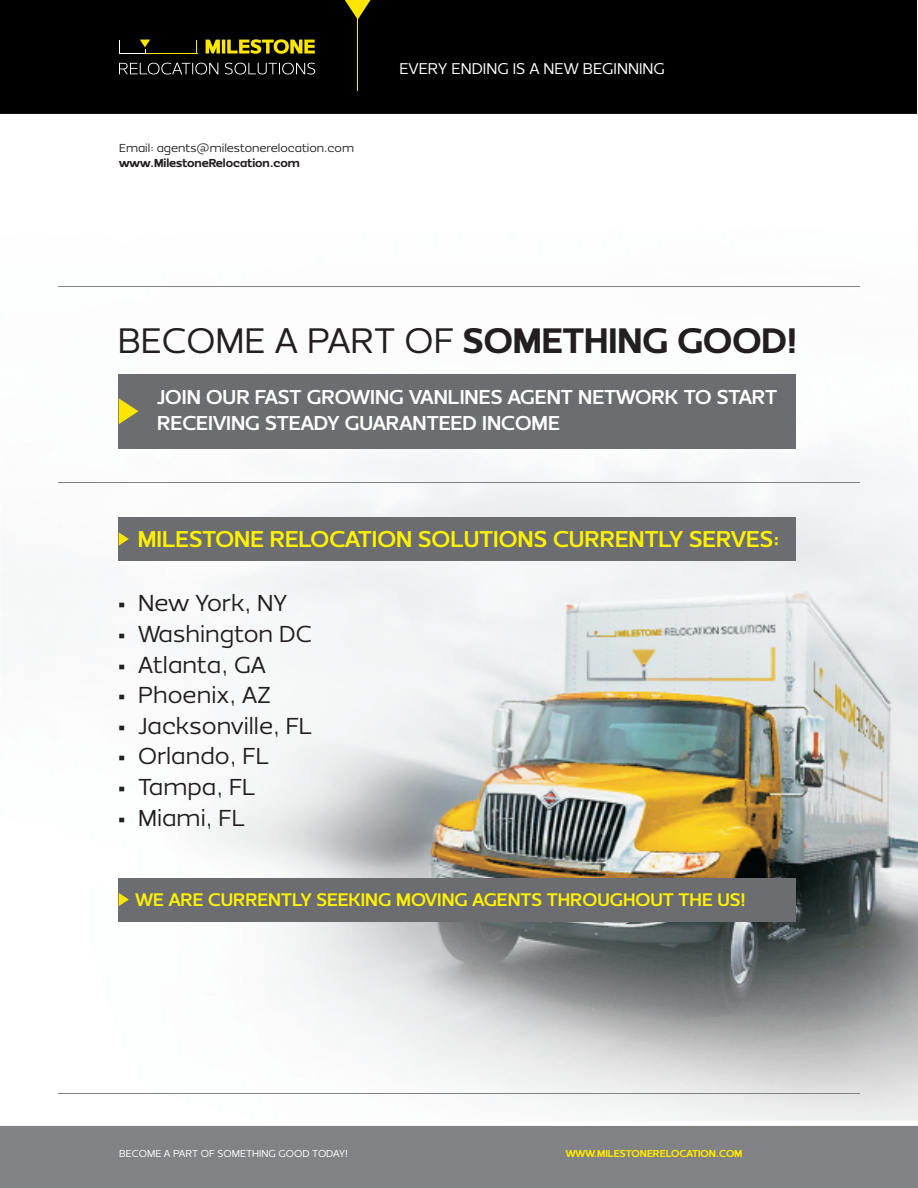
<style>
.page{position:relative;width:918px;height:1188px;background:#fff}
.page>*{position:absolute;margin:0;border:0;box-sizing:border-box;transform-origin:0 0}
.t1{font:36.75px "Ezzo Black Alt";color:#231f20}
.t2{font:24px "Ezzo Book Alt";color:#231f20}
.t3{font:23.7px "Ezzo Bold Alt";color:#fff101}
.t4{font:20.85px/26.5px "Ezzo Bold Alt";color:#fff}
.t5{font:18.9px "Ezzo Bold Alt";color:#fff101}
.t6{font:16.2px "Ezzo Book Alt";color:#fff}
.t7{font:12px "Ezzo Book Alt";color:#231f20}
.t8{font:12px "Ezzo Black Alt";color:#231f20}
.t9{font:10.5px "Ezzo Book Alt";color:#fff}
.t10{font:10.5px "Ezzo Black Alt";color:#ffe601}
.s1{font-family:"Ezzo Book Alt"}
.s2{font-family:"Ezzo Black Alt"}
</style>
<div class="page">
<img style="left:58px;top:433px;width:860px;height:688px">
<div style="left:0;top:0;width:917px;height:114px;background:#000"></div>
<hr style="left:357px;top:17px;width:1px;height:73px;background:#ffe601">
<svg style="left:206px;top:39px;width:109px;height:15px;background:#8f8000"></svg>
<hr style="left:119px;top:53px;width:78px;height:1px;background:#ffe601">
<svg style="left:196px;top:40px;width:1px;height:13px"></svg>
<svg style="left:119px;top:40px;width:31px;height:14px"></svg>
<svg style="left:119px;top:63px;width:196px;height:11px;background:#343434"></svg>
<svg style="left:345px;top:0;width:26px;height:20px"></svg>
<div style="left:0;top:1126px;width:918px;height:62px;background:#808285"></div>
<div style="left:119px;top:374px;width:677px;height:74px;background:#6c6d70"></div>
<hr style="left:58px;top:482px;width:802px;height:1px;background:#808285">
<hr style="left:58px;top:287px;width:802px;height:1px;background:#808285">
<div style="left:119px;top:517px;width:677px;height:44px;background:#6c6d70"></div>
<div style="left:119px;top:878px;width:677px;height:43px;background:#6c6d70"></div>
<hr style="left:58px;top:1094px;width:802px;height:1px;background:#808285">
<svg style="left:119px;top:398px;width:20px;height:26px"></svg>
<svg style="left:119px;top:532px;width:10px;height:14px"></svg>
<svg style="left:119px;top:893px;width:10px;height:13px"></svg>
<p class="t7" style="left:119px;top:144px;width:236px">Email: agents@milestonerelocation.com</p>
<p class="t8" style="left:119px;top:159px;width:182px">www.MilestoneRelocation.com</p>
<p class="t6" style="left:399px;top:63px;width:267px">EVERY ENDING IS A NEW BEGINNING</p>
<h1 class="t1" style="left:118px;top:327px;width:681px"><span class="s1">BECOME A PART OF</span> SOMETHING GOOD!</h1>
<p class="t4" style="left:157px;top:385px;width:622px">JOIN OUR FAST GROWING VANLINES AGENT NETWORK TO START<br>RECEIVING STEADY GUARANTEED INCOME</p>
<p class="t3" style="left:138px;top:530px;width:644px">MILESTONE RELOCATION SOLUTIONS CURRENTLY SERVES:</p>
<p class="t2" style="left:117px;top:594px;width:171px"><span class="s2">•</span> New York, NY</p>
<p class="t2" style="left:117px;top:625px;width:196px"><span class="s2">•</span> Washington DC</p>
<p class="t2" style="left:117px;top:656px;width:150px"><span class="s2">•</span> Atlanta, GA</p>
<p class="t2" style="left:117px;top:686px;width:155px"><span class="s2">•</span> Phoenix, AZ</p>
<p class="t2" style="left:117px;top:717px;width:196px"><span class="s2">•</span> Jacksonville, FL</p>
<p class="t2" style="left:117px;top:747px;width:153px"><span class="s2">•</span> Orlando, FL</p>
<p class="t2" style="left:117px;top:778px;width:140px"><span class="s2">•</span> Tampa, FL</p>
<p class="t2" style="left:117px;top:809px;width:129px"><span class="s2">•</span> Miami, FL</p>
<p class="t5" style="left:136px;top:892px;width:612px">WE ARE CURRENTLY SEEKING MOVING AGENTS THROUGHOUT THE US!</p>
<p class="t9" style="left:119px;top:1150px;width:230px">BECOME A PART OF SOMETHING GOOD TODAY!</p>
<p class="t10" style="left:566px;top:1150px;width:178px">WWW.MILESTONERELOCATION.COM</p>
</div>
